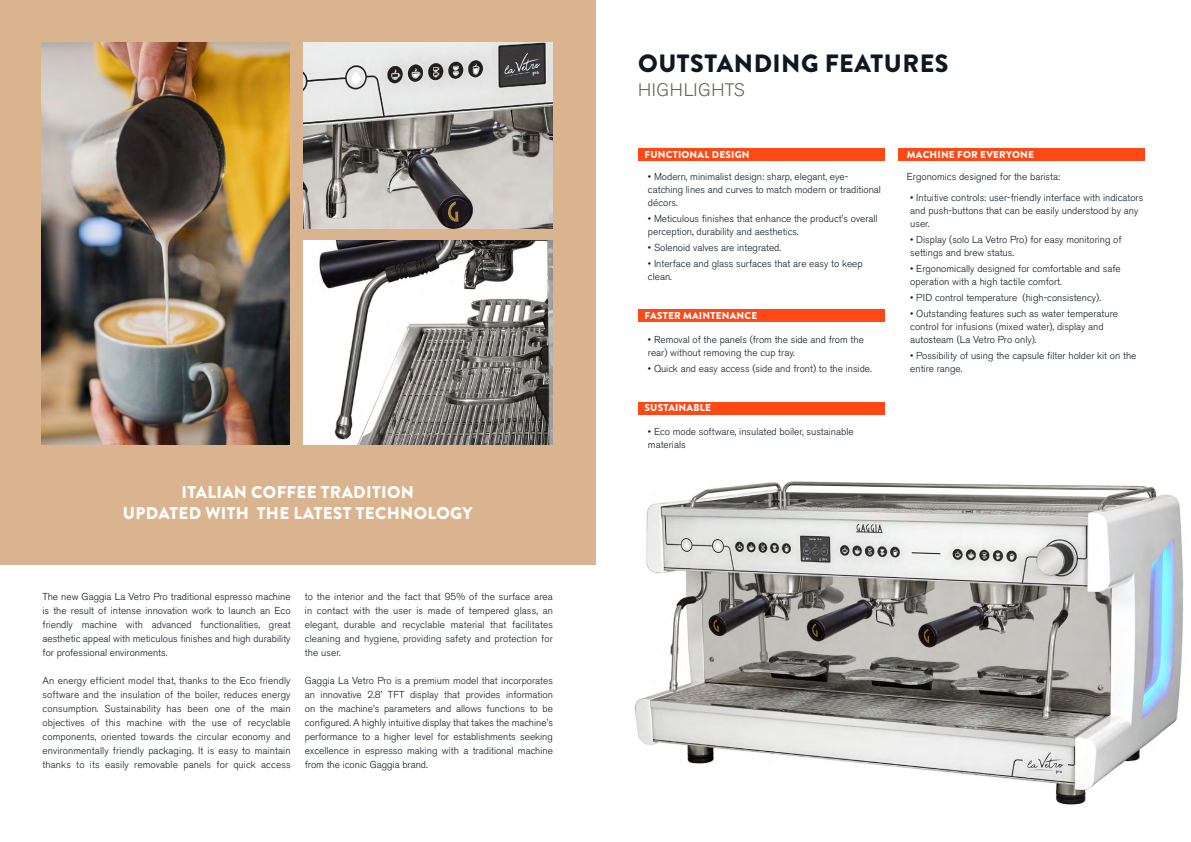
<style>
.page{position:relative;width:1191px;height:842px;background:#fff}
.page>*{position:absolute;margin:0;border:0;box-sizing:border-box;transform-origin:0 0}
.t1{font:900 25px "Brandon Grotesque";letter-spacing:.02em;color:#0e1821}
.t2{font:300 18px "Akzidenz Grotesk BE";letter-spacing:.02em;color:#6f635b}
.t3{font:900 17px/20.4px "Brandon Grotesque";letter-spacing:.02em;color:#fff;text-align:center}
.t4{font:300 10px/14px "Akzidenz Grotesk BE";color:#0e1821}
.t5{font:900 10px "Brandon Grotesque";letter-spacing:.02em;color:#fff}
</style>
<div class="page">
<div style="left:0;top:0;width:595px;height:564px;background:#dab48f"></div>
<img style="left:42px;top:43px;width:247px;height:402px">
<img style="left:303px;top:43px;width:250px;height:185px">
<img style="left:303px;top:240px;width:250px;height:205px">
<img style="left:634px;top:408px;width:550px;height:397px">
<div style="left:638px;top:148px;width:246px;height:12px;background:#fe4815"></div>
<div style="left:638px;top:310px;width:246px;height:12px;background:#fe4815"></div>
<div style="left:638px;top:402px;width:246px;height:12px;background:#fe4815"></div>
<div style="left:899px;top:148px;width:246px;height:12px;background:#fe4815"></div>
<h3 class="t3" style="left:123px;top:482px;width:351px">ITALIAN COFFEE TRADITION<br>UPDATED WITH THE LATEST TECHNOLOGY</h3>
<p class="t4" style="left:43px;top:589px;width:250px;text-align:justify">The new Gaggia La Vetro Pro traditional espresso machine is the result of intense innovation work to launch an Eco friendly machine with advanced functionalities, great aesthetic appeal with meticulous finishes and high durability for professional environments.</p>
<p class="t4" style="left:43px;top:673px;width:250px;text-align:justify">An energy efficient model that, thanks to the Eco friendly software and the insulation of the boiler, reduces energy consumption. Sustainability has been one of the main objectives of this machine with the use of recyclable components, oriented towards the circular economy and environmentally friendly packaging. It is easy to maintain thanks to its easily removable panels for quick access</p>
<p class="t4" style="left:305px;top:589px;width:250px;text-align:justify">to the interior and the fact that 95% of the surface area in contact with the user is made of tempered glass, an elegant, durable and recyclable material that facilitates cleaning and hygiene, providing safety and protection for the user.</p>
<p class="t4" style="left:305px;top:673px;width:250px;text-align:justify">Gaggia La Vetro Pro is a premium model that incorporates an innovative 2.8’ TFT display that provides information on the machine’s parameters and allows functions to be configured. A highly intuitive display that takes the machine’s performance to a higher level for establishments seeking excellence in espresso making with a traditional machine from the iconic Gaggia brand.</p>
<h1 class="t1" style="left:638px;top:46px;width:312px">OUTSTANDING FEATURES</h1>
<h2 class="t2" style="left:638px;top:80px;width:108px">HIGHLIGHTS</h2>
<p class="t5" style="left:644px;top:148px;width:107px">FUNCTIONAL DESIGN</p>
<p class="t4" style="left:648px;top:170px;width:234px;line-height:13px">• Modern, minimalist design: sharp, elegant, eye&shy;catching lines and curves to match modern or traditional décors.</p>
<p class="t4" style="left:648px;top:212px;width:231px;line-height:13px">• Meticulous finishes that enhance the product’s overall perception, durability and aesthetics.</p>
<p class="t4" style="left:648px;top:241px;width:135px">• Solenoid valves are integrated.</p>
<p class="t4" style="left:648px;top:257px;width:216px;line-height:13px">• Interface and glass surfaces that are easy to keep clean.</p>
<p class="t5" style="left:644px;top:309px;width:114px">FASTER MAINTENANCE</p>
<p class="t4" style="left:648px;top:333px;width:217px;line-height:13px">• Removal of the panels (from the side and from the rear) without removing the cup tray.</p>
<p class="t4" style="left:648px;top:362px;width:225px">• Quick and easy access (side and front) to the inside.</p>
<p class="t5" style="left:644px;top:401px;width:68px">SUSTAINABLE</p>
<p class="t4" style="left:648px;top:425px;width:207px;line-height:13px">• Eco mode software, insulated boiler, sustainable materials</p>
<p class="t5" style="left:907px;top:148px;width:128px">MACHINE FOR EVERYONE</p>
<p class="t4" style="left:907px;top:170px;width:155px">Ergonomics designed for the barista:</p>
<p class="t4" style="left:910px;top:191px;width:234px;line-height:13px">• Intuitive controls: user-friendly interface with indicators and push-buttons that can be easily understood by any user.</p>
<p class="t4" style="left:910px;top:233px;width:213px;line-height:13px">• Display (solo La Vetro Pro) for easy monitoring of settings and brew status.</p>
<p class="t4" style="left:910px;top:262px;width:212px;line-height:13px">• Ergonomically designed for comfortable and safe operation with a high tactile comfort.</p>
<p class="t4" style="left:910px;top:291px;width:192px">• PID control temperature (high-consistency).</p>
<p class="t4" style="left:910px;top:307px;width:209px;line-height:13px">• Outstanding features such as water temperature control for infusions (mixed water), display and autosteam (La Vetro Pro only).</p>
<p class="t4" style="left:910px;top:349px;width:228px;line-height:13px">• Possibility of using the capsule filter holder kit on the entire range.</p>
</div>
